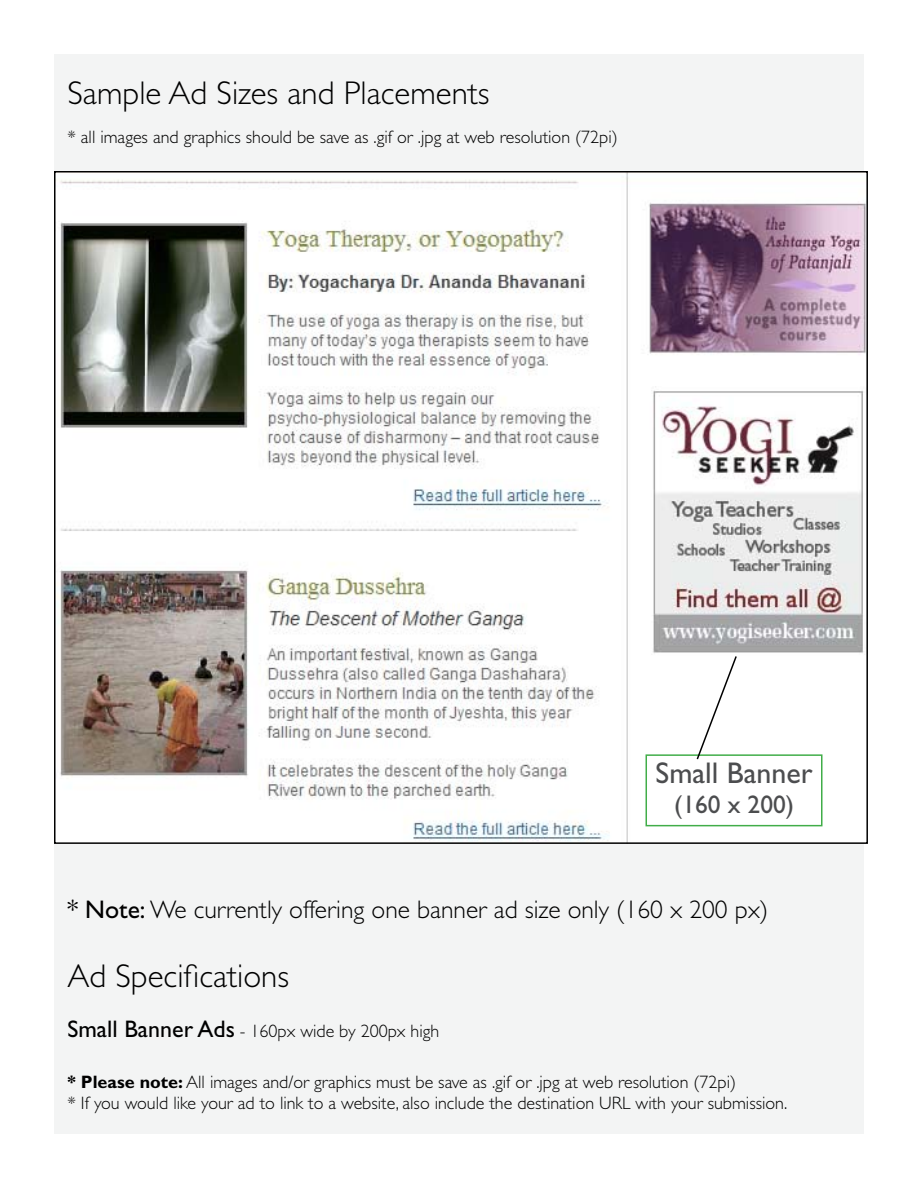
<style>
.page{position:relative;width:918px;height:1188px;background:#fff}
.page>*{position:absolute;margin:0;border:0;box-sizing:border-box;transform-origin:0 0}
.t1{font:300 33px "Gill Sans Std";color:#000}
.t2{font:30px "Gill Sans Std";color:#4c4d4f}
.t3{font:300 25.5px "Gill Sans Std";color:#000}
.t4{font:25.5px "Gill Sans Std";color:#4c4d4f}
.t5{font:300 18px/21.6px "Gill Sans Std";color:#000}
.s1{font-weight:400}
.s2{font-weight:400;font-size:24px}
.s3{font-weight:700}
</style>
<div class="page">
<div style="left:54px;top:54px;width:810px;height:1080px;background:#f3f4f4"></div>
<img style="left:57px;top:174px;width:808px;height:667px">
<div style="left:646px;top:755px;width:176px;height:71px;background:#fff"></div>
<div style="left:646px;top:754px;width:177px;height:72px;border:2px solid #41ad49"></div>
<svg style="left:695px;top:655px;width:43px;height:105px"></svg>
<h1 class="t1" style="left:68px;top:74px;width:424px">Sample Ad Sizes and Placements</h1>
<p class="t5" style="left:68px;top:126px;width:552px">* all images and graphics should be save as .gif or .jpg at web resolution (72pi)</p>
<h2 class="t2" style="left:656px;top:755px;width:159px">Small Banner</h2>
<h3 class="t4" style="left:674px;top:790px;width:121px">(160 x 200)</h3>
<h3 class="t3" style="left:68px;top:895px;width:702px"><span class="s1">* Note:</span> We currently offering one banner ad size only (160 x 200 px)</h3>
<h1 class="t1" style="left:68px;top:957px;width:223px">Ad Specifications</h1>
<p class="t5" style="left:68px;top:1020px;width:373px"><span class="s2">Small Banner Ads</span> - 160px wide by 200px high</p>
<p class="t5" style="left:68px;top:1071px;width:721px"><span class="s3">* Please note:</span> All images and/or graphics must be save as .gif or .jpg at web resolution (72pi)<br>* If you would like your ad to link to a website, also include the destination URL with your submission.</p>
</div>
